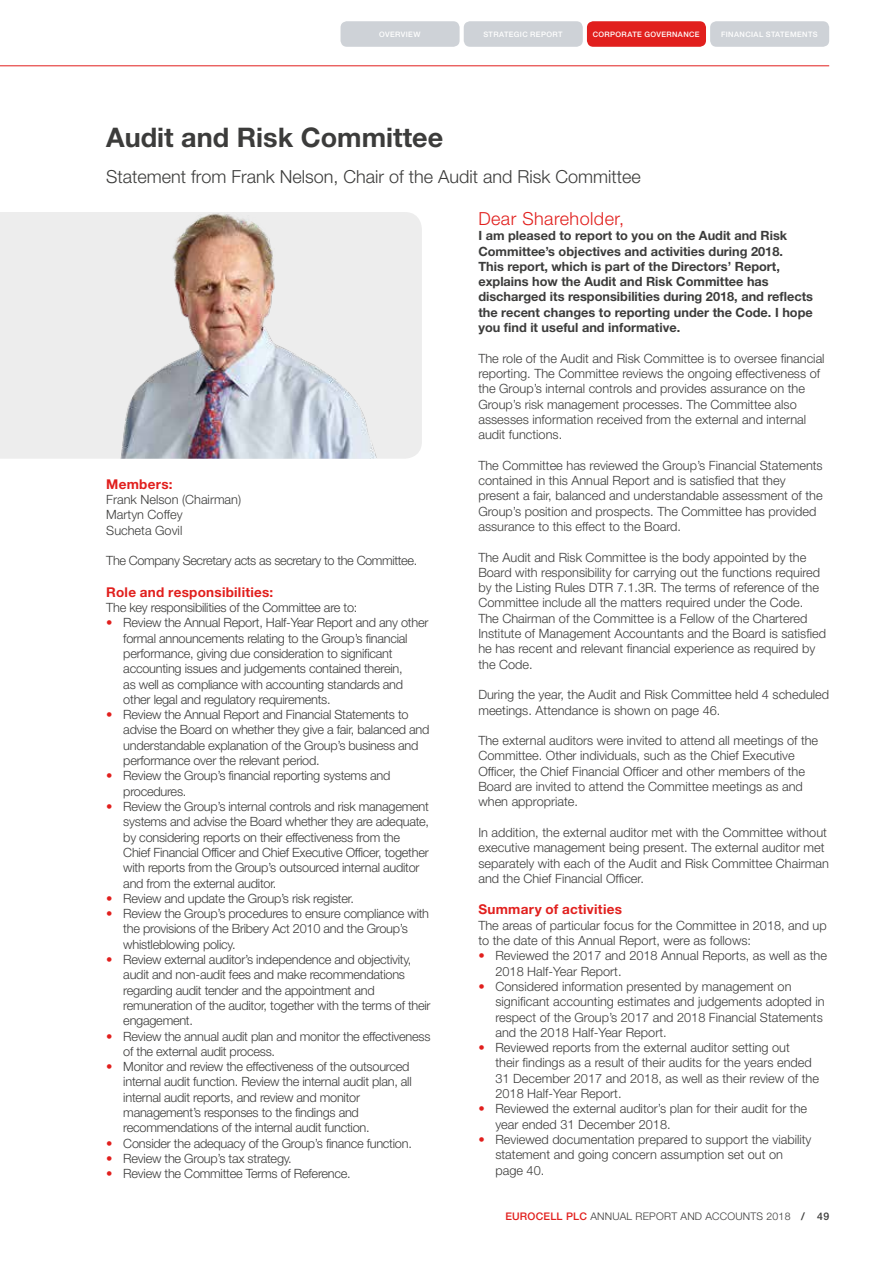
<style>
.page{position:relative;width:893px;height:1263px;background:#fff}
.page>*{position:absolute;margin:0;border:0;box-sizing:border-box;transform-origin:0 0}
.t1{font:700 27px "Helvetica Neue LT Std";color:#3c3c3b}
.t2{font:300 18px "Helvetica Neue LT Std";color:#3c3c3b}
.t3{font:300 18px "Helvetica Neue LT Std";letter-spacing:.025em;color:#e11f1d}
.t4{font:700 13.5px "Helvetica Neue LT Std";letter-spacing:.02em;color:#e11f1d}
.t5{font:300 12.75px/15.3px "Helvetica Neue LT Std";color:#3c3c3b}
.t6{font:300 12.75px/15.3px "Helvetica Neue LT Std";letter-spacing:-.02em;color:#3c3c3b}
.t7{font:700 12.75px/15.3px "Helvetica Neue LT Std";color:#3c3c3b}
.t8{font:300 12.75px "Helvetica Neue LT Std";letter-spacing:-.03em;color:#3c3c3b}
.t9{font:300 10.5px "Helvetica Neue LT Std";letter-spacing:.02em;color:#3c3c3b}
.t10{font:500 10.5px "Helvetica Neue LT Std";color:#e11f1d}
.t11{font:500 7.5px "Helvetica Neue LT Std";letter-spacing:.05em;color:#fff}
.s1{color:#e11f1d}
.s2{font-weight:500}
</style>
<div class="page">
<hr style="left:0;top:65px;width:829px;height:1px;background:#e11f1d">
<div style="left:710px;top:21px;width:119px;height:26px;background:#ced2d7;border-radius:6px"></div>
<div style="left:464px;top:21px;width:119px;height:26px;background:#ced2d7;border-radius:6px"></div>
<div style="left:341px;top:21px;width:119px;height:26px;background:#ced2d7;border-radius:6px"></div>
<div style="left:587px;top:21px;width:119px;height:26px;background:#e11f1d;border-radius:6px"></div>
<img style="left:0;top:212px;width:422px;height:247px">
<p class="t11" style="left:379px;top:30px;width:43px">OVERVIEW</p>
<p class="t11" style="left:483px;top:30px;width:81px">STRATEGIC REPORT</p>
<p class="t11" style="left:593px;top:30px;width:109px">CORPORATE GOVERNANCE</p>
<p class="t11" style="left:721px;top:30px;width:98px">FINANCIAL STATEMENTS</p>
<h1 class="t1" style="left:106px;top:121px;width:338px">Audit and Risk Committee</h1>
<h2 class="t2" style="left:106px;top:166px;width:536px">Statement from Frank Nelson, Chair of the Audit and Risk Committee</h2>
<p class="t4" style="left:106px;top:476px;width:68px">Members:</p>
<p class="t5" style="left:106px;top:492px;width:136px">Frank Nelson (Chairman)<br>Martyn Coffey<br>Sucheta Govil</p>
<p class="t8" style="left:106px;top:553px;width:312px">The Company Secretary acts as secretary to the Committee.</p>
<p class="t4" style="left:106px;top:584px;width:169px">Role and responsibilities:</p>
<p class="t6" style="left:106px;top:600px;width:253px">The key responsibilities of the Committee are to:</p>
<p class="t6" style="left:123px;top:615px;width:307px;text-indent:-17px"><span class="s1">•</span> Review the Annual Report, Half-Year Report and any other formal announcements relating to the Group’s financial performance, giving due consideration to significant accounting issues and judgements contained therein,<br>as well as compliance with accounting standards and other legal and regulatory requirements.</p>
<p class="t6" style="left:123px;top:707px;width:307px;text-indent:-17px"><span class="s1">•</span> Review the Annual Report and Financial Statements to advise the Board on whether they give a fair, balanced and understandable explanation of the Group’s business and performance over the relevant period.</p>
<p class="t6" style="left:123px;top:768px;width:269px;text-indent:-17px"><span class="s1">•</span> Review the Group’s financial reporting systems and procedures.</p>
<p class="t6" style="left:123px;top:798px;width:307px;text-indent:-17px"><span class="s1">•</span> Review the Group’s internal controls and risk management systems and advise the Board whether they are adequate, by considering reports on their effectiveness from the Chief Financial Officer and Chief Executive Officer, together with reports from the Group’s outsourced internal auditor and from the external auditor.</p>
<p class="t6" style="left:106px;top:890px;width:249px"><span class="s1">•</span> Review and update the Group’s risk register.</p>
<p class="t6" style="left:123px;top:906px;width:307px;text-indent:-17px"><span class="s1">•</span> Review the Group’s procedures to ensure compliance with the provisions of the Bribery Act 2010 and the Group’s whistleblowing policy.</p>
<p class="t6" style="left:123px;top:951px;width:309px;text-indent:-17px"><span class="s1">•</span> Review external auditor’s independence and objectivity, audit and non-audit fees and make recommendations regarding audit tender and the appointment and remuneration of the auditor, together with the terms of their engagement.</p>
<p class="t6" style="left:123px;top:1028px;width:309px;text-indent:-17px"><span class="s1">•</span> Review the annual audit plan and monitor the effectiveness of the external audit process.</p>
<p class="t6" style="left:123px;top:1059px;width:290px;text-indent:-17px"><span class="s1">•</span> Monitor and review the effectiveness of the outsourced internal audit function. Review the internal audit plan, all internal audit reports, and review and monitor management’s responses to the findings and recommendations of the internal audit function.</p>
<p class="t6" style="left:106px;top:1135px;width:307px"><span class="s1">•</span> Consider the adequacy of the Group’s finance function.</p>
<p class="t6" style="left:106px;top:1150px;width:187px"><span class="s1">•</span> Review the Group’s tax strategy.</p>
<p class="t6" style="left:106px;top:1166px;width:246px"><span class="s1">•</span> Review the Committee Terms of Reference.</p>
<h2 class="t3" style="left:478px;top:207px;width:147px">Dear Shareholder,</h2>
<p class="t7" style="left:478px;top:228px;width:336px">I am pleased to report to you on the Audit and Risk Committee’s objectives and activities during 2018.<br>This report, which is part of the Directors’ Report, explains how the Audit and Risk Committee has discharged its responsibilities during 2018, and reflects the recent changes to reporting under the Code. I hope you find it useful and informative.</p>
<p class="t5" style="left:478px;top:350px;width:348px">The role of the Audit and Risk Committee is to oversee financial reporting. The Committee reviews the ongoing effectiveness of the Group’s internal controls and provides assurance on the Group’s risk management processes. The Committee also assesses information received from the external and internal audit functions.</p>
<p class="t5" style="left:478px;top:457px;width:346px">The Committee has reviewed the Group’s Financial Statements contained in this Annual Report and is satisfied that they present a fair, balanced and understandable assessment of the Group’s position and prospects. The Committee has provided assurance to this effect to the Board.</p>
<p class="t5" style="left:478px;top:549px;width:349px">The Audit and Risk Committee is the body appointed by the Board with responsibility for carrying out the functions required by the Listing Rules DTR 7.1.3R. The terms of reference of the Committee include all the matters required under the Code.<br>The Chairman of the Committee is a Fellow of the Chartered Institute of Management Accountants and the Board is satisfied he has recent and relevant financial experience as required by the Code.</p>
<p class="t5" style="left:478px;top:687px;width:352px">During the year, the Audit and Risk Committee held 4 scheduled meetings. Attendance is shown on page 46.</p>
<p class="t5" style="left:478px;top:733px;width:341px">The external auditors were invited to attend all meetings of the Committee. Other individuals, such as the Chief Executive Officer, the Chief Financial Officer and other members of the Board are invited to attend the Committee meetings as and when appropriate.</p>
<p class="t5" style="left:478px;top:824px;width:352px">In addition, the external auditor met with the Committee without executive management being present. The external auditor met separately with each of the Audit and Risk Committee Chairman and the Chief Financial Officer.</p>
<p class="t4" style="left:478px;top:901px;width:145px">Summary of activities</p>
<p class="t5" style="left:478px;top:917px;width:350px">The areas of particular focus for the Committee in 2018, and up to the date of this Annual Report, were as follows:</p>
<p class="t5" style="left:495px;top:948px;width:333px;text-indent:-17px"><span class="s1">•</span> Reviewed the 2017 and 2018 Annual Reports, as well as the<br>2018 Half-Year Report.</p>
<p class="t5" style="left:495px;top:978px;width:331px;text-indent:-17px"><span class="s1">•</span> Considered information presented by management on significant accounting estimates and judgements adopted in respect of the Group’s 2017 and 2018 Financial Statements and the 2018 Half-Year Report.</p>
<p class="t5" style="left:495px;top:1040px;width:325px;text-indent:-17px"><span class="s1">•</span> Reviewed reports from the external auditor setting out<br>their findings as a result of their audits for the years ended 31 December 2017 and 2018, as well as their review of the 2018 Half-Year Report.</p>
<p class="t5" style="left:495px;top:1101px;width:313px;text-indent:-17px"><span class="s1">•</span> Reviewed the external auditor’s plan for their audit for the year ended 31 December 2018.</p>
<p class="t5" style="left:495px;top:1131px;width:317px;text-indent:-17px"><span class="s1">•</span> Reviewed documentation prepared to support the viability statement and going concern assumption set out on page 40.</p>
<p class="t10" style="left:505px;top:1210px;width:15px">EUROCELL</p>
<p class="t10" style="left:566px;top:1210px;width:8px">PLC</p>
<p class="t9" style="left:590px;top:1210px;width:15px">Annual</p>
<p class="t9" style="left:636px;top:1210px;width:8px">report</p>
<p class="t9" style="left:680px;top:1210px;width:9px">and</p>
<p class="t9" style="left:705px;top:1210px;width:9px">accounts</p>
<p class="t9" style="left:766px;top:1210px;width:64px">2018 <span class="s2">/ 49</span></p>
</div>
